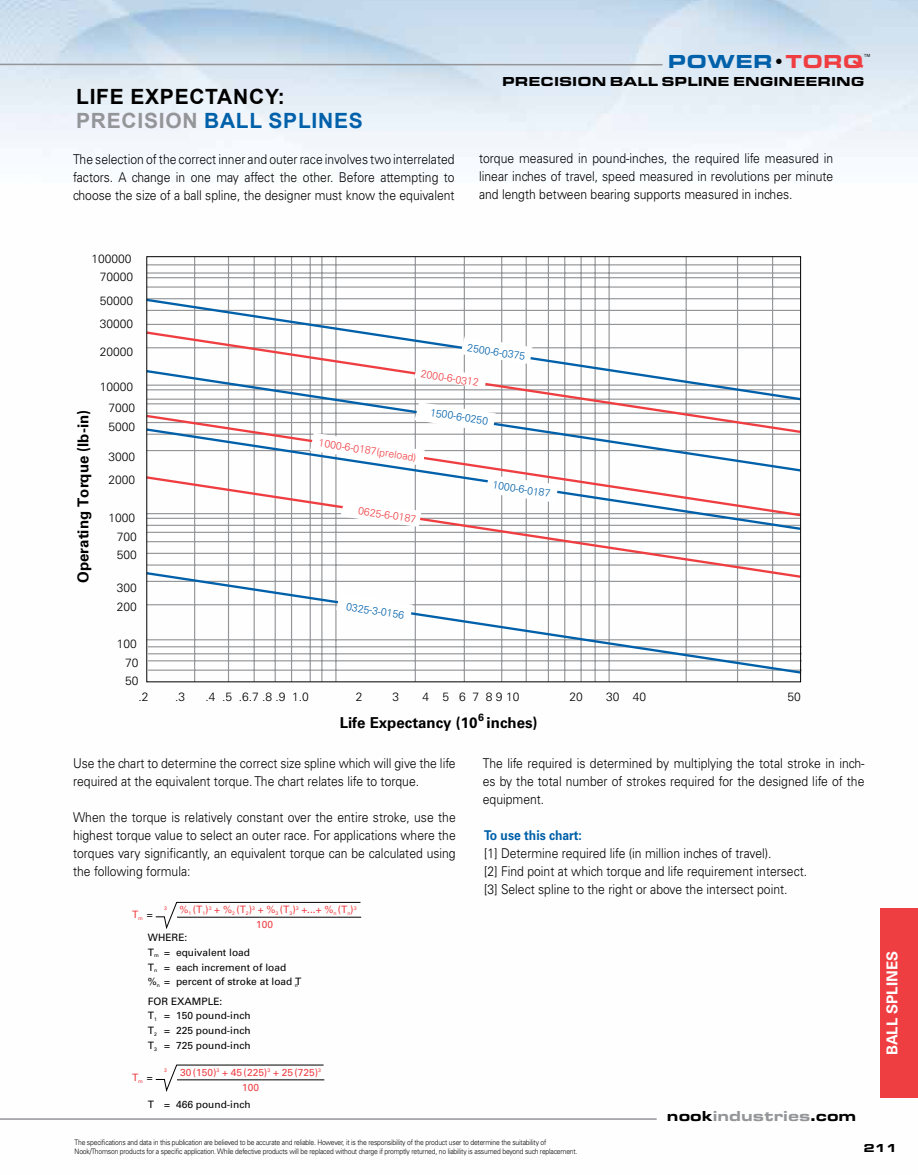
<style>
.page{position:relative;width:918px;height:1175px;background:#fff}
.page>*{position:absolute;margin:0;border:0;box-sizing:border-box;transform-origin:0 0}
.t1{font:700 21px/24px "Arial";letter-spacing:.035em;color:#000}
.t2{font:900 19.5px "Eurostile Ext";color:#0060a9}
.t3{font:700 15px "Univers LT";color:#000}
.t4{font:900 15px "Eurostile Ext";color:#939598}
.t5{font:700 15px "Univers LT Std";color:#fff}
.t6{font:300 13.5px/18px "Univers LT Std";color:#000;text-align:justify;scale:.9 1}
.t7{font:900 13.5px "Eurostile Ext";color:#000}
.t8{font:700 13.5px "Univers LT Std";color:#0060a9;scale:.9 1}
.t9{font:300 12px/18.8px "Univers LT";color:#000}
.t10{font:900 12px "Eurostile Ext";color:#000}
.t11{font:300 10.5px "Univers LT";color:#0060a9}
.t12{font:300 10.5px "Univers LT";color:#ef3e42}
.t13{font:10.2px/14.9px "Univers LT";color:#000}
.t14{font:10.2px/14.9px "Univers LT";color:#ef3e42}
.t15{font:8.4px "Univers LT Std";color:#000}
.t16{font:300 7.5px/9px "Univers LT Std";letter-spacing:-.025em;color:#000;scale:.9 1}
.t17{font:5.1px "Univers LT";color:#ef3e42}
.s1{color:#000}
.s2{color:#ef3e42}
.s3{color:#939598}
.s4{color:#0060a9}
</style>
<div class="page">
<img style="left:0;top:0;width:918px;height:1120px">
<svg style="left:0;top:62px;width:664px;height:4px;background:#bcc5ce"></svg>
<hr style="left:0;top:1118px;width:657px;height:1px;background:#939598">
<div style="left:880px;top:908px;width:38px;height:189px;background:#ef3e42"></div>
<svg style="left:155px;top:902px;width:207px;height:27px"></svg>
<svg style="left:155px;top:1064px;width:170px;height:28px"></svg>
<hr style="left:147px;top:264px;width:654px;height:1px;background:#939598">
<hr style="left:147px;top:272px;width:654px;height:1px;background:#939598">
<hr style="left:147px;top:277px;width:654px;height:1px;background:#939598">
<hr style="left:147px;top:286px;width:654px;height:2px;background:#939598">
<hr style="left:194px;top:257px;width:1px;height:425px;background:#939598">
<hr style="left:228px;top:257px;width:1px;height:425px;background:#939598">
<hr style="left:254px;top:257px;width:1px;height:425px;background:#939598">
<hr style="left:275px;top:257px;width:1px;height:425px;background:#939598">
<hr style="left:291px;top:257px;width:1px;height:425px;background:#939598">
<hr style="left:310px;top:257px;width:1px;height:425px;background:#939598">
<hr style="left:321px;top:257px;width:1px;height:425px;background:#939598">
<hr style="left:335px;top:257px;width:2px;height:425px;background:#939598">
<hr style="left:415px;top:257px;width:1px;height:425px;background:#939598">
<hr style="left:464px;top:257px;width:1px;height:425px;background:#939598">
<hr style="left:501px;top:257px;width:1px;height:425px;background:#939598">
<hr style="left:526px;top:257px;width:1px;height:425px;background:#939598">
<hr style="left:548px;top:257px;width:1px;height:425px;background:#939598">
<hr style="left:564px;top:257px;width:1px;height:425px;background:#939598">
<hr style="left:581px;top:257px;width:1px;height:425px;background:#939598">
<hr style="left:595px;top:257px;width:1px;height:425px;background:#939598">
<hr style="left:609px;top:257px;width:1px;height:425px;background:#939598">
<hr style="left:686px;top:257px;width:1px;height:425px;background:#939598">
<hr style="left:737px;top:257px;width:1px;height:425px;background:#939598">
<hr style="left:772px;top:257px;width:1px;height:425px;background:#939598">
<svg style="left:144px;top:297px;width:659px;height:33px"></svg>
<svg style="left:144px;top:330px;width:659px;height:38px"></svg>
<svg style="left:144px;top:368px;width:659px;height:45px"></svg>
<svg style="left:144px;top:413px;width:659px;height:62px"></svg>
<svg style="left:144px;top:475px;width:659px;height:95px"></svg>
<svg style="left:144px;top:570px;width:659px;height:105px"></svg>
<svg style="left:414px;top:336px;width:119px;height:53px"></svg>
<svg style="left:485px;top:475px;width:74px;height:27px"></svg>
<svg style="left:310px;top:402px;width:186px;height:66px"></svg>
<svg style="left:340px;top:498px;width:82px;height:31px"></svg>
<svg style="left:336px;top:592px;width:77px;height:30px"></svg>
<h2 class="t2" style="left:668px;top:47px;width:197px">POWER<span class="s1">•</span><span class="s2">TORQ</span></h2>
<p class="t15" style="left:864px;top:52px;width:10px">™</p>
<h1 class="t1" style="left:76px;top:85px;width:288px">LIFE EXPECTANCY:<br><span class="s3">PRECISION</span> <span class="s4">BALL SPLINES</span></h1>
<p class="t6" style="left:73px;top:151px;width:425px">The selection of the correct inner and outer race involves two interrelated factors. A change in one may affect the other. Before attempting to choose the size of a ball spline, the designer must know the equivalent</p>
<p class="t7" style="left:502px;top:71px;width:364px">PRECISION BALL SPLINE ENGINEERING</p>
<p class="t6" style="left:479px;top:149px;width:395px">torque measured in pound-inches, the required life measured in linear inches of travel, speed measured in revolutions per minute and length between bearing supports measured in inches.</p>
<p class="t9" style="left:91px;top:249px;width:43px;text-align:right">100000<br>70000</p>
<p class="t9" style="left:100px;top:288px;width:35px;line-height:23.4px">50000<br>30000</p>
<p class="t9" style="left:100px;top:342px;width:35px">20000</p>
<p class="t9" style="left:100px;top:376px;width:37px;line-height:21px;text-align:right">10000<br>7000</p>
<p class="t9" style="left:108px;top:417px;width:28px">5000</p>
<p class="t9" style="left:108px;top:445px;width:28px;line-height:23.4px">3000<br>2000</p>
<p class="t9" style="left:117px;top:508px;width:22px;text-indent:-8px">1000<br>700<br>500</p>
<p class="t9" style="left:117px;top:578px;width:22px">300<br>200</p>
<p class="t9" style="left:125px;top:634px;width:15px;text-indent:-8px">100<br>70<br>50</p>
<p class="t3" style="left:74px;top:583px;width:174px;rotate:-90deg">Operating Torque (lb-in)</p>
<p class="t11" style="left:469px;top:341px;width:60px;rotate:9deg">2500-6-0375</p>
<p class="t12" style="left:422px;top:367px;width:60px;rotate:9deg">2000-6-0312</p>
<p class="t11" style="left:431px;top:405px;width:60px;rotate:9deg">1500-6-0250</p>
<p class="t12" style="left:320px;top:436px;width:100px;rotate:9deg">1000-6-0187(preload)</p>
<p class="t12" style="left:359px;top:504px;width:60px;rotate:9deg">0625-6-0187</p>
<p class="t11" style="left:347px;top:600px;width:60px;rotate:9deg">0325-3-0156</p>
<p class="t11" style="left:494px;top:478px;width:60px;rotate:9deg">1000-6-0187</p>
<p class="t9" style="left:139px;top:687px;width:12px">.2</p>
<p class="t9" style="left:175px;top:687px;width:12px">.3</p>
<p class="t9" style="left:205px;top:687px;width:105px">.4 .5 .6.7 .8 .9 1.0</p>
<p class="t9" style="left:356px;top:687px;width:8px">2</p>
<p class="t9" style="left:392px;top:687px;width:8px">3</p>
<p class="t9" style="left:423px;top:687px;width:98px">4 5 6 7 8 9 10</p>
<p class="t9" style="left:569px;top:687px;width:15px">20</p>
<p class="t9" style="left:606px;top:687px;width:42px">30 40</p>
<p class="t9" style="left:787px;top:687px;width:15px">50</p>
<p class="t3" style="left:340px;top:713px;width:199px">Life Expectancy (10<sup>6</sup> inches)</p>
<p class="t6" style="left:73px;top:754px;width:427px">Use the chart to determine the correct size spline which will give the life required at the equivalent torque. The chart relates life to torque.</p>
<p class="t6" style="left:73px;top:808px;width:427px">When the torque is relatively constant over the entire stroke, use the highest torque value to select an outer race. For applications where the torques vary significantly, an equivalent torque can be calculated using the following formula:</p>
<p class="t14" style="left:132px;top:907px;width:22px">T<sub>m</sub> <span class="s1">=</span></p>
<p class="t17" style="left:164px;top:905px;width:4px">3</p>
<p class="t14" style="left:256px;top:902px;width:102px;text-indent:-77px">%<sub>1</sub> (T<sub>1</sub>)<sup>3</sup> + %<sub>2</sub> (T<sub>2</sub>)<sup>3</sup> + %<sub>3</sub> (T<sub>3</sub>)<sup>3</sup> +...+ %<sub>n</sub> (T<sub>n</sub>)<sup>3<br></sup>100</p>
<p class="t13" style="left:148px;top:930px;width:155px">WHERE:<br>T<sub>m</sub> = equivalent load<br>T<sub>n</sub> = each increment of load<br>%<sub>n</sub> = percent of stroke at load T<sub>n</sub></p>
<p class="t13" style="left:148px;top:993px;width:104px">FOR EXAMPLE:<br>T<sub>1</sub> = 150 pound-inch<br>T<sub>2</sub> = 225 pound-inch<br>T<sub>3</sub> = 725 pound-inch</p>
<p class="t14" style="left:132px;top:1069px;width:22px">T<sub>m</sub> <span class="s1">=</span></p>
<p class="t17" style="left:164px;top:1067px;width:4px">3</p>
<p class="t14" style="left:180px;top:1064px;width:143px;text-align:center">30 (150)<sup>3</sup> + 45(225)<sup>3</sup> + 25(725)<sup>3<br></sup>100</p>
<p class="t13" style="left:148px;top:1097px;width:104px">T = 466 pound-inch</p>
<p class="t6" style="left:483px;top:754px;width:426px">The life required is determined by multiplying the total stroke in inch&shy;es by the total number of strokes required for the designed life of the equipment.</p>
<p class="t8" style="left:484px;top:827px;width:110px">To use this chart:</p>
<p class="t6" style="left:484px;top:844px;width:360px;text-align:left">[1] Determine required life (in million inches of travel).<br>[2] Find point at which torque and life requirement intersect. [3] Select spline to the right or above the intersect point.</p>
<p class="t5" style="left:883px;top:1055px;width:106px;rotate:-90deg">BALL SPLINES</p>
<p class="t4" style="left:667px;top:1104px;width:191px"><span class="s1">nook</span>industries<span class="s1">.com</span></p>
<p class="t16" style="left:75px;top:1137px;width:560px">The specifications and data in this publication are believed to be accurate and reliable. However, it is the responsibility of the product user to determine the suitability of<br>Nook/Thomson products for a specific application. While defective products will be replaced without charge if promptly returned, no liability is assumed beyond such replacement.</p>
<p class="t10" style="left:863px;top:1139px;width:36px">211</p>
</div>
